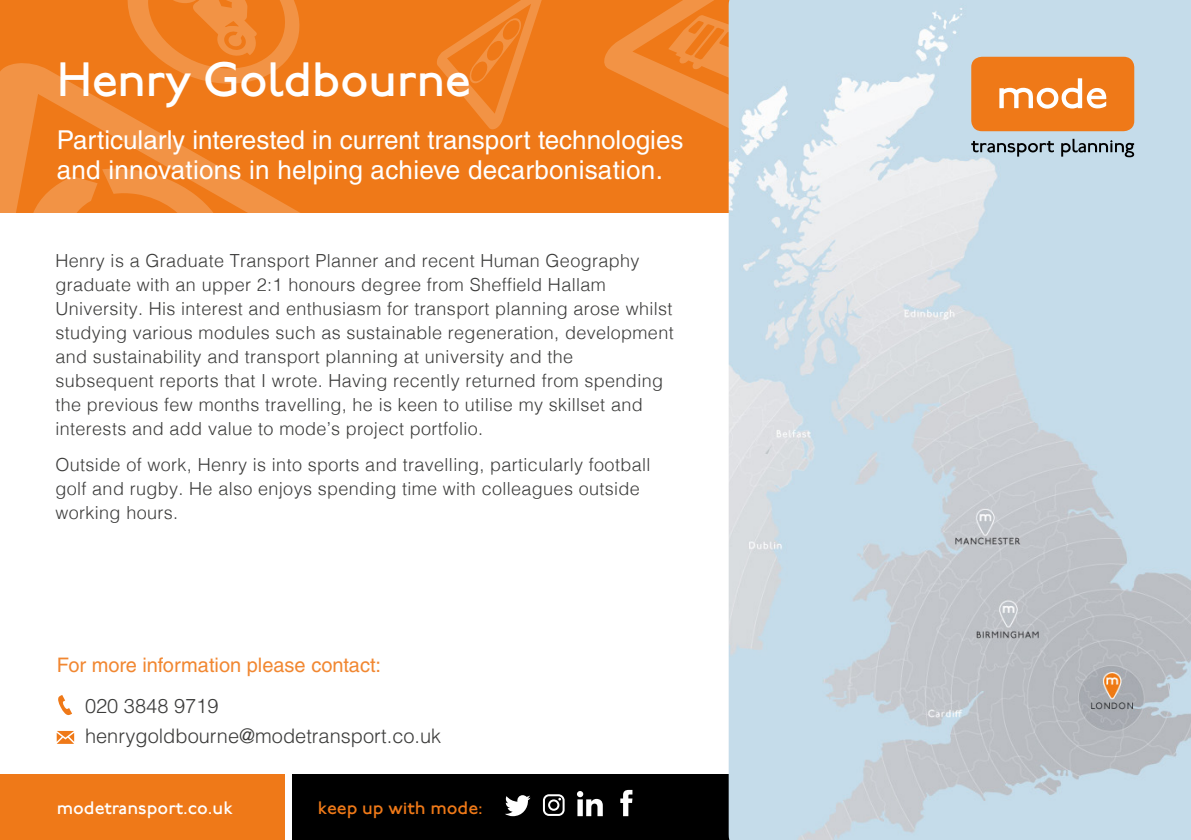
<style>
.page{position:relative;width:1191px;height:840px;background:#fff}
.page>*{position:absolute;margin:0;border:0;box-sizing:border-box;transform-origin:0 0}
.t1{font:500 48px "P22 Underground";letter-spacing:-.01em;color:#fff}
.t2{font:26px/30px "Helvetica LT Std";color:#fff}
.t3{font:300 20px/29.6px "Helvetica LT Std";color:#3c3c3b}
.t4{font:20px "Helvetica LT Std";color:#f18731}
.t5{font:300 18px/24px "Helvetica";letter-spacing:.02em;color:#3c3c3b}
.t6{font:500 18px "P22 Underground";color:#fff}
.t7{font:500 18px "P22 Underground";color:#ef7918}
</style>
<div class="page">
<div style="left:292px;top:774px;width:439px;height:65px;background:#000"></div>
<div style="left:0;top:0;width:1191px;height:213px;background:#ef7918"></div>
<svg style="left:127px;top:0;width:173px;height:62px"></svg>
<svg style="left:437px;top:0;width:105px;height:130px"></svg>
<svg style="left:0;top:62px;width:300px;height:151px"></svg>
<svg style="left:17px;top:168px;width:209px;height:45px"></svg>
<svg style="left:604px;top:0;width:124px;height:128px"></svg>
<svg style="left:668px;top:11px;width:60px;height:90px"></svg>
<img style="left:728px;top:0;width:463px;height:839px">
<div style="left:0;top:774px;width:285px;height:65px;background:#ef7918"></div>
<svg style="left:57px;top:730px;width:17px;height:13px"></svg>
<svg style="left:58px;top:695px;width:14px;height:21px"></svg>
<div style="left:971px;top:57px;width:163px;height:74px;background:#ef7918;border-radius:11px"></div>
<svg style="left:880px;top:78px;width:254px;height:117px"></svg>
<svg style="left:620px;top:789px;width:12px;height:26px"></svg>
<svg style="left:505px;top:795px;width:25px;height:20px"></svg>
<svg style="left:577px;top:791px;width:26px;height:24px"></svg>
<svg style="left:543px;top:794px;width:21px;height:21px"></svg>
<h1 class="t1" style="left:57px;top:53px;width:415px">Henry Goldbourne</h1>
<h2 class="t2" style="left:57px;top:124px;width:628px">Particularly interested in current transport technologies and innovations in helping achieve decarbonisation.</h2>
<p class="t5" style="left:55px;top:247px;width:620px">Henry is a Graduate Transport Planner and recent Human Geography graduate with an upper 2:1 honours degree from Sheffield Hallam University. His interest and enthusiasm for transport planning arose whilst studying various modules such as sustainable regeneration, development and sustainability and transport planning at university and the subsequent reports that I wrote. Having recently returned from spending the previous few months travelling, he is keen to utilise my skillset and interests and add value to mode’s project portfolio.</p>
<p class="t5" style="left:55px;top:451px;width:596px">Outside of work, Henry is into sports and travelling, particularly football golf and rugby. He also enjoys spending time with colleagues outside working hours.</p>
<p class="t4" style="left:57px;top:653px;width:326px">For more information please contact:</p>
<p class="t3" style="left:85px;top:690px;width:358px">020 3848 9719 henrygoldbourne@modetransport.co.uk</p>
<p class="t6" style="left:57px;top:797px;width:178px">modetransport.co.uk</p>
<p class="t7" style="left:318px;top:797px;width:166px">keep up with mode:</p>
</div>
